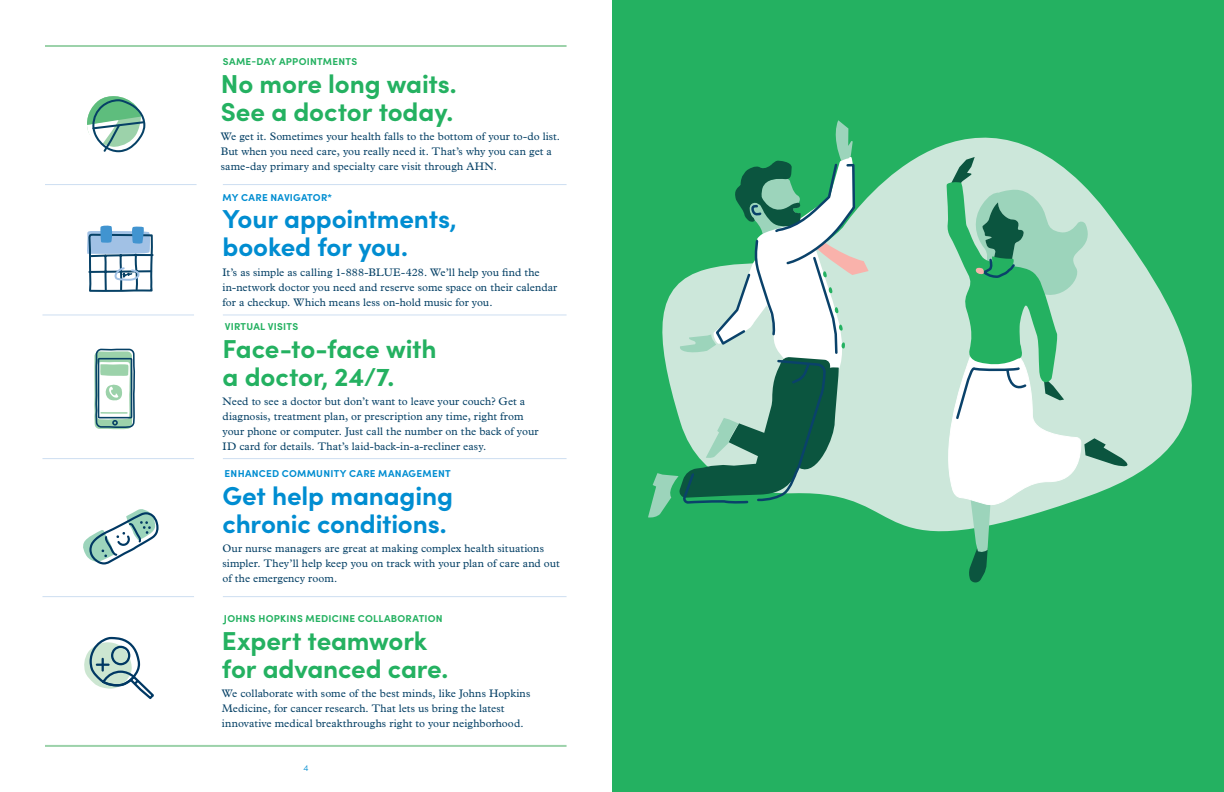
<style>
.page{position:relative;width:1224px;height:792px;background:#fff}
.page>*{position:absolute;margin:0;border:0;box-sizing:border-box;transform-origin:0 0}
.basic_body{font:700 26px/28px "Sofia Pro";letter-spacing:-.005em;color:#24b161}
.basic_body-2{font:700 26px/28px "Sofia Pro";letter-spacing:-.005em;color:#008dd1}
.basic_body-3{font:11px/15px "Plantin MT Pro";letter-spacing:.005em;color:#064166}
.basic_body-4{font:700 10px "Sofia Pro";letter-spacing:.025em;color:#24b161}
.basic_body-5{font:700 10px "Sofia Pro";letter-spacing:.03em;color:#008dd1}
.t1{font:300 9px "Sofia Pro";color:#008dd1}
</style>
<div class="page">
<hr style="left:45px;top:745px;width:522px;height:2px;background:#9cd2aa">
<hr style="left:45px;top:45px;width:522px;height:2px;background:#9cd2aa">
<hr style="left:223px;top:184px;width:344px;height:1px;background:#cddef1">
<hr style="left:223px;top:314px;width:344px;height:1px;background:#cddef1">
<hr style="left:45px;top:184px;width:152px;height:1px;background:#cddef1">
<hr style="left:42px;top:314px;width:152px;height:1px;background:#cddef1">
<hr style="left:223px;top:596px;width:344px;height:1px;background:#cddef1">
<hr style="left:223px;top:458px;width:344px;height:1px;background:#cddef1">
<hr style="left:42px;top:596px;width:152px;height:1px;background:#cddef1">
<hr style="left:42px;top:458px;width:152px;height:1px;background:#cddef1">
<svg style="left:83px;top:509px;width:76px;height:56px"></svg>
<svg style="left:87px;top:96px;width:58px;height:56px"></svg>
<svg style="left:84px;top:637px;width:70px;height:62px"></svg>
<svg style="left:87px;top:225px;width:68px;height:204px"></svg>
<div style="left:612px;top:0;width:612px;height:792px;background:#24b161"></div>
<svg style="left:869px;top:137px;width:323px;height:395px;fill:#cce7da"></svg>
<svg style="left:648px;top:120px;width:221px;height:398px"></svg>
<svg style="left:940px;top:157px;width:199px;height:426px"></svg>
<p class="basic_body-4" style="left:223px;top:54px;width:136px">SAME-DAY APPOINTMENTS</p>
<p class="basic_body" style="left:221px;top:67px;width:238px">No more long waits.<br>See a doctor today.</p>
<p class="basic_body-3" style="left:221px;top:129px;width:341px">We get it. Sometimes your health falls to the bottom of your to-do list.<br>But when you need care, you really need it. That’s why you can get a same-day primary and specialty care visit through AHN.</p>
<p class="basic_body-5" style="left:223px;top:190px;width:111px">MY CARE NAVIGATOR*</p>
<p class="basic_body-2" style="left:223px;top:203px;width:236px">Your appointments, booked for you.</p>
<p class="basic_body-3" style="left:223px;top:265px;width:336px">It’s as simple as calling 1-888-BLUE-428. We’ll help you find the in-network doctor you need and reserve some space on their calendar for a checkup. Which means less on-hold music for you.</p>
<p class="basic_body-4" style="left:225px;top:319px;width:75px">VIRTUAL VISITS</p>
<p class="basic_body" style="left:223px;top:333px;width:215px">Face-to-face with a doctor, 24/7.</p>
<p class="basic_body-3" style="left:223px;top:394px;width:318px">Need to see a doctor but don’t want to leave your couch? Get a diagnosis, treatment plan, or prescription any time, right from your phone or computer. Just call the number on the back of your ID card for details. That’s laid-back-in-a-recliner easy.</p>
<p class="basic_body-5" style="left:225px;top:466px;width:228px">ENHANCED COMMUNITY CARE MANAGEMENT</p>
<p class="basic_body-2" style="left:222px;top:479px;width:232px">Get help managing chronic conditions.</p>
<p class="basic_body-3" style="left:222px;top:541px;width:339px">Our nurse managers are great at making complex health situations simpler. They’ll help keep you on track with your plan of care and out of the emergency room.</p>
<p class="basic_body-4" style="left:224px;top:611px;width:220px">JOHNS HOPKINS MEDICINE COLLABORATION</p>
<p class="basic_body" style="left:222px;top:624px;width:228px">Expert teamwork for advanced care.</p>
<p class="basic_body-3" style="left:222px;top:686px;width:310px">We collaborate with some of the best minds, like Johns Hopkins<br>Medicine, for cancer research. That lets us bring the latest innovative medical breakthroughs right to your neighborhood.</p>
<p class="t1" style="left:303px;top:761px;width:7px">4</p>
</div>
